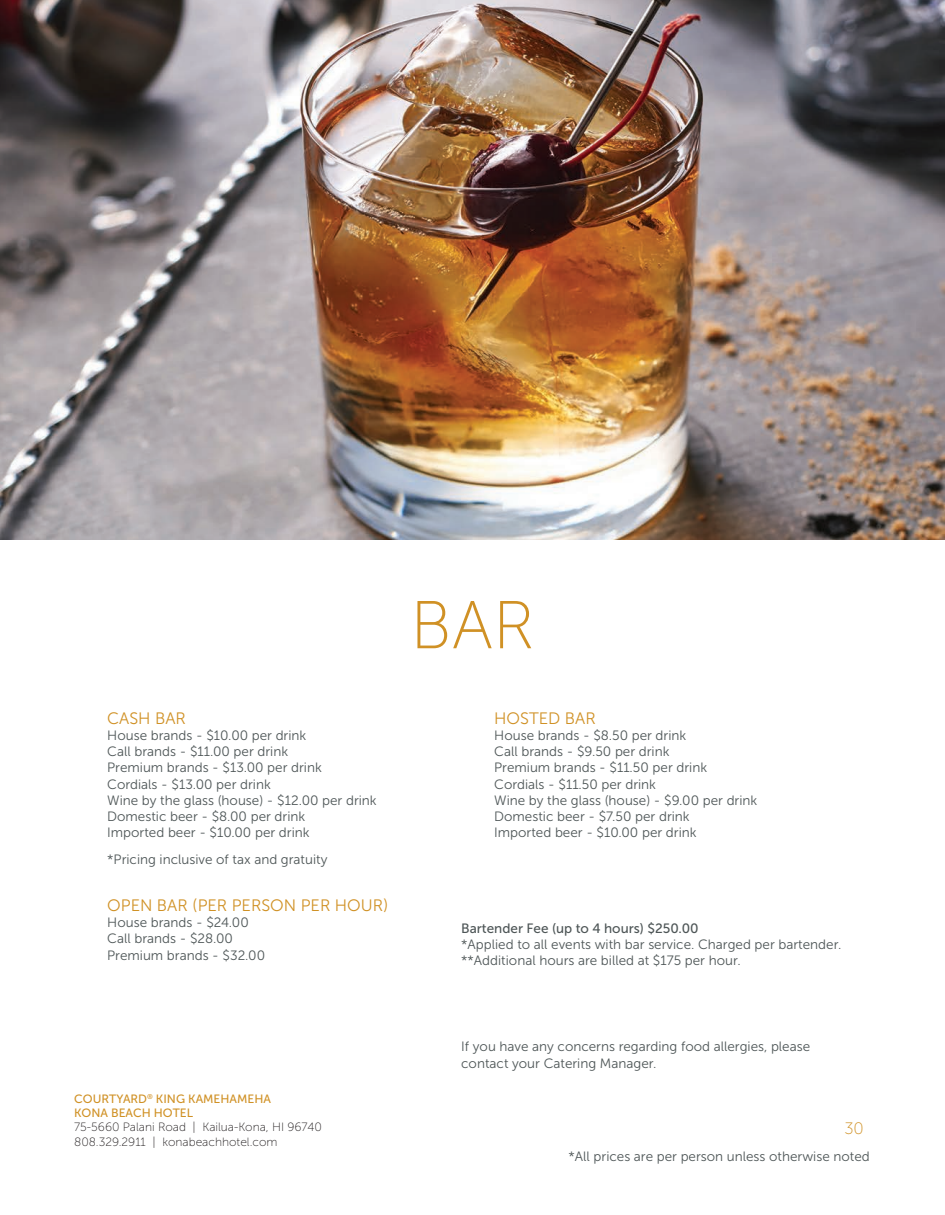
<style>
.page{position:relative;width:945px;height:1215px;background:#fff}
.page>*{position:absolute;margin:0;border:0;box-sizing:border-box;transform-origin:0 0}
.HEADER_2{font:67.5px "Museo Sans 100";color:#d09125}
.ITEM_HEADER_TAB{font:16.5px "Museo Sans 300";color:#d09125}
.t1{font:16.5px "Museo Sans 100";color:#d09125}
.MENU_COPY{font:13.5px/16.2px "Museo Sans 300";color:#4e5657}
.PROPERTY_ADDRESS-FRO{font:12px "Museo Sans 100";color:#231f20}
.PROPERTY_ADDRESS-NAM{font:12px/14.4px "Museo Sans 500";color:#d09125}
.s1{font-family:"Museo Sans 500"}
</style>
<div class="page">
<img style="left:0;top:0;width:945px;height:540px">
<p class="ITEM_HEADER_TAB" style="left:107px;top:709px;width:80px">CASH BAR</p>
<p class="MENU_COPY" style="left:107px;top:727px;width:271px">House brands - $10.00 per drink<br>Call brands - $11.00 per drink<br>Premium brands - $13.00 per drink<br>Cordials - $13.00 per drink<br>Wine by the glass (house) - $12.00 per drink<br>Domestic beer - $8.00 per drink<br>Imported beer - $10.00 per drink</p>
<p class="MENU_COPY" style="left:107px;top:852px;width:222px">*Pricing inclusive of tax and gratuity</p>
<p class="ITEM_HEADER_TAB" style="left:107px;top:896px;width:283px">OPEN BAR (PER PERSON PER HOUR)</p>
<p class="MENU_COPY" style="left:107px;top:915px;width:159px">House brands - $24.00<br>Call brands - $28.00<br>Premium brands - $32.00</p>
<p class="PROPERTY_ADDRESS-NAM" style="left:74px;top:1091px;width:198px">COURTYARD<sup>®</sup> KING KAMEHAMEHA<br>KONA BEACH HOTEL</p>
<p class="PROPERTY_ADDRESS-FRO" style="left:74px;top:1121px;width:249px">75-5660 Palani Road | Kailua-Kona, HI 96740</p>
<p class="PROPERTY_ADDRESS-FRO" style="left:74px;top:1135px;width:205px">808.329.2911 | konabeachhotel.com</p>
<p class="HEADER_2" style="left:410px;top:589px;width:126px">BAR</p>
<p class="ITEM_HEADER_TAB" style="left:494px;top:709px;width:103px">HOSTED BAR</p>
<p class="MENU_COPY" style="left:494px;top:727px;width:265px">House brands - $8.50 per drink<br>Call brands - $9.50 per drink<br>Premium brands - $11.50 per drink<br>Cordials - $11.50 per drink<br>Wine by the glass (house) - $9.00 per drink<br>Domestic beer - $7.50 per drink<br>Imported beer - $10.00 per drink</p>
<p class="MENU_COPY" style="left:461px;top:920px;width:382px"><span class="s1">Bartender Fee (up to 4 hours) $250.00<br></span>*Applied to all events with bar service. Charged per bartender. **Additional hours are billed at $175 per hour.</p>
<p class="MENU_COPY" style="left:461px;top:1039px;width:351px">If you have any concerns regarding food allergies, please contact your Catering Manager.</p>
<p class="t1" style="left:844px;top:1119px;width:21px">30</p>
<p class="MENU_COPY" style="left:569px;top:1148px;width:303px">*All prices are per person unless otherwise noted</p>
</div>
